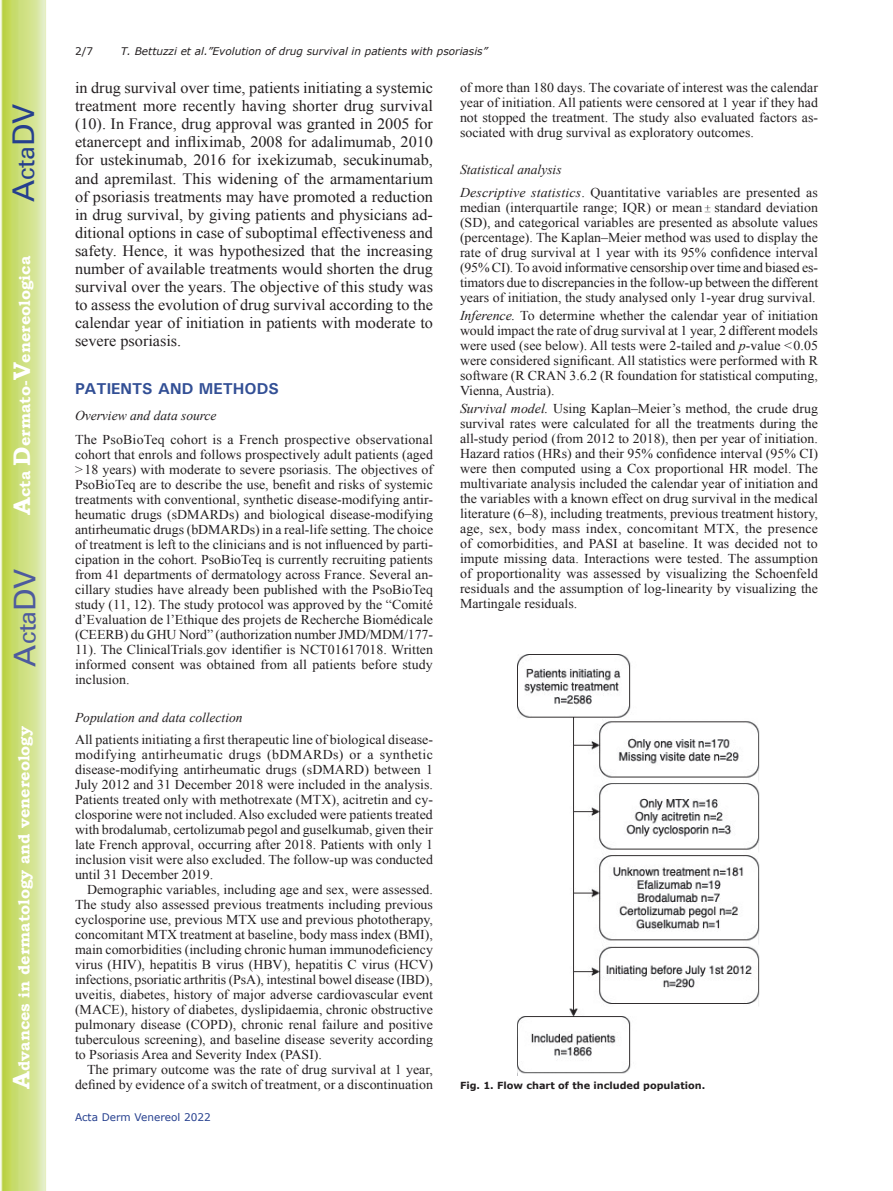
<style>
.page{position:relative;width:893px;height:1191px;background:#fff}
.page>*{position:absolute;margin:0;border:0;box-sizing:border-box;transform-origin:0 0}
.t1{font:30px "Univers";color:#4d5a9e}
.t2{font:30px "Univers";color:#253f8e}
.t3{font:15.75px/18px "Times New Roman";color:#231f20;text-align:justify}
.t4{font:700 15.75px "Bookman Old Style";color:#fff}
.t5{font:700 15.75px "Univers";color:#324f95}
.t6{font:13.5px/15px "Times New Roman";color:#231f20;text-align:justify}
.t7{font:italic 13.5px/22.5px "Times New Roman";color:#231f20}
.t8{font:italic 10.5px "Verdana";color:#231f20}
.t9{font:10.5px "Verdana";color:#253f8e}
.t10{font:10.5px "Verdana";color:#231f20}
.t11{font:700 9.75px "Verdana";color:#231f20}
.s1{font-size:24px}
.s2{font-style:normal}
.s3{font-family:"Perpetua";font-size:10.5px}
.s4{font-style:italic}
</style>
<div class="page">
<svg style="left:1px;top:0;width:45px;height:1191px;background:#cfe084"></svg>
<img style="left:517px;top:654px;width:243px;height:421px">
<h1 class="t2" style="left:6px;top:202px;width:100px;rotate:-90deg">A<span class="s1">cta</span>DV</h1>
<p class="t4" style="left:15px;top:515px;width:260px;rotate:-90deg"><span class="s1">A</span>cta <span class="s1">D</span>ermato-<span class="s1">V</span>enereologica</p>
<h1 class="t1" style="left:7px;top:666px;width:100px;rotate:-90deg">A<span class="s1">cta</span>DV</h1>
<p class="t4" style="left:15px;top:1088px;width:364px;rotate:-90deg"><span class="s1">A</span>dvances in dermatology and venereology</p>
<p class="t10" style="left:75px;top:44px;width:20px">2/7</p>
<p class="t8" style="left:121px;top:44px;width:368px">T. Bettuzzi et al.”Evolution of drug survival in patients with psoriasis”</p>
<p class="t3" style="left:75px;top:79px;width:360px">in drug survival over time, patients initiating a systemic treatment more recently having shorter drug survival (10). In France, drug approval was granted in 2005 for etanercept and infliximab, 2008 for adalimumab, 2010 for ustekinumab, 2016 for ixekizumab, secukinumab, and apremilast. This widening of the armamentarium of psoriasis treatments may have promoted a reduction in drug survival, by giving patients and physicians ad&shy;ditional options in case of suboptimal effectiveness and safety. Hence, it was hypothesized that the increasing number of available treatments would shorten the drug survival over the years. The objective of this study was to assess the evolution of drug survival according to the calendar year of initiation in patients with moderate to severe psoriasis.</p>
<p class="t5" style="left:75px;top:379px;width:206px">PATIENTS AND METHODS</p>
<p class="t7" style="left:75px;top:404px;width:143px">Overview and data source</p>
<p class="t6" style="left:75px;top:432px;width:360px">The PsoBioTeq cohort is a French prospective observational cohort that enrols and follows prospectively adult patients (aged &gt;18 years) with moderate to severe psoriasis. The objectives of PsoBioTeq are to describe the use, benefit and risks of systemic treatments with conventional, synthetic disease-modifying antir&shy;heumatic drugs (sDMARDs) and biological disease-modifying antirheumatic drugs (bDMARDs) in a real-life setting. The choice of treatment is left to the clinicians and is not influenced by parti&shy;cipation in the cohort. PsoBioTeq is currently recruiting patients from 41 departments of dermatology across France. Several an&shy;cillary studies have already been published with the PsoBioTeq study (11, 12). The study protocol was approved by the “Comité d’Evaluation de l’Ethique des projets de Recherche Biomédicale (CEERB) du GHU Nord” (authorization number JMD/MDM/177- 11). The ClinicalTrials.gov identifier is NCT01617018. Written informed consent was obtained from all patients before study inclusion.</p>
<p class="t7" style="left:75px;top:705px;width:169px">Population and data collection</p>
<p class="t6" style="left:75px;top:732px;width:360px">All patients initiating a first therapeutic line of biological disease&shy;modifying antirheumatic drugs (bDMARDs) or a synthetic disease-modifying antirheumatic drugs (sDMARD) between 1<br>July 2012 and 31 December 2018 were included in the analysis.<br>Patients treated only with methotrexate (MTX), acitretin and cy&shy;closporine were not included. Also excluded were patients treated with brodalumab, certolizumab pegol and guselkumab, given their late French approval, occurring after 2018. Patients with only 1 inclusion visit were also excluded. The follow-up was conducted until 31 December 2019.</p>
<p class="t6" style="left:75px;top:882px;width:360px;text-indent:12px">Demographic variables, including age and sex, were assessed.<br>The study also assessed previous treatments including previous cyclosporine use, previous MTX use and previous phototherapy, concomitant MTX treatment at baseline, body mass index (BMI), main comorbidities (including chronic human immunodeficiency virus (HIV), hepatitis B virus (HBV), hepatitis C virus (HCV) infections, psoriatic arthritis (PsA), intestinal bowel disease (IBD), uveitis, diabetes, history of major adverse cardiovascular event (MACE), history of diabetes, dyslipidaemia, chronic obstructive pulmonary disease (COPD), chronic renal failure and positive tuberculous screening), and baseline disease severity according to Psoriasis Area and Severity Index (PASI).</p>
<p class="t6" style="left:75px;top:1062px;width:360px;text-align:right">The primary outcome was the rate of drug survival at 1 year, defined by evidence of a switch of treatment, or a discontinuation</p>
<p class="t9" style="left:75px;top:1110px;width:137px">Acta Derm Venereol 2022</p>
<p class="t6" style="left:460px;top:80px;width:360px">of more than 180 days. The covariate of interest was the calendar year of initiation. All patients were censored at 1 year if they had not stopped the treatment. The study also evaluated factors as&shy;sociated with drug survival as exploratory outcomes.</p>
<p class="t7" style="left:460px;top:158px;width:359px">Statistical analysis<br>Descriptive statistics<span class="s2">. Quantitative variables are presented as</span></p>
<p class="t6" style="left:460px;top:200px;width:360px">median (interquartile range; IQR) or mean <span class="s3">±</span> standard deviation (SD), and categorical variables are presented as absolute values (percentage). The Kaplan–Meier method was used to display the rate of drug survival at 1 year with its 95% confidence interval (95% CI). To avoid informative censorship over time and biased es&shy;timators due to discrepancies in the follow-up between the different years of initiation, the study analysed only 1-year drug survival.</p>
<p class="t6" style="left:460px;top:308px;width:360px"><span class="s4">Inference.</span> To determine whether the calendar year of initiation would impact the rate of drug survival at 1 year, 2 different models were used (see below). All tests were 2-tailed and <span class="s4">p</span>-value &lt;0.05 were considered significant. All statistics were performed with R software (R CRAN 3.6.2 (R foundation for statistical computing, Vienna, Austria).</p>
<p class="t6" style="left:460px;top:401px;width:360px"><span class="s4">Survival model.</span> Using Kaplan–Meier’s method, the crude drug survival rates were calculated for all the treatments during the all-study period (from 2012 to 2018), then per year of initiation.<br>Hazard ratios (HRs) and their 95% confidence interval (95% CI) were then computed using a Cox proportional HR model. The multivariate analysis included the calendar year of initiation and the variables with a known effect on drug survival in the medical literature (6–8), including treatments, previous treatment history, age, sex, body mass index, concomitant MTX, the presence of comorbidities, and PASI at baseline. It was decided not to impute missing data. Interactions were tested. The assumption of proportionality was assessed by visualizing the Schoenfeld residuals and the assumption of log-linearity by visualizing the Martingale residuals.</p>
<p class="t11" style="left:460px;top:1079px;width:247px">Fig. 1. Flow chart of the included population.</p>
</div>
